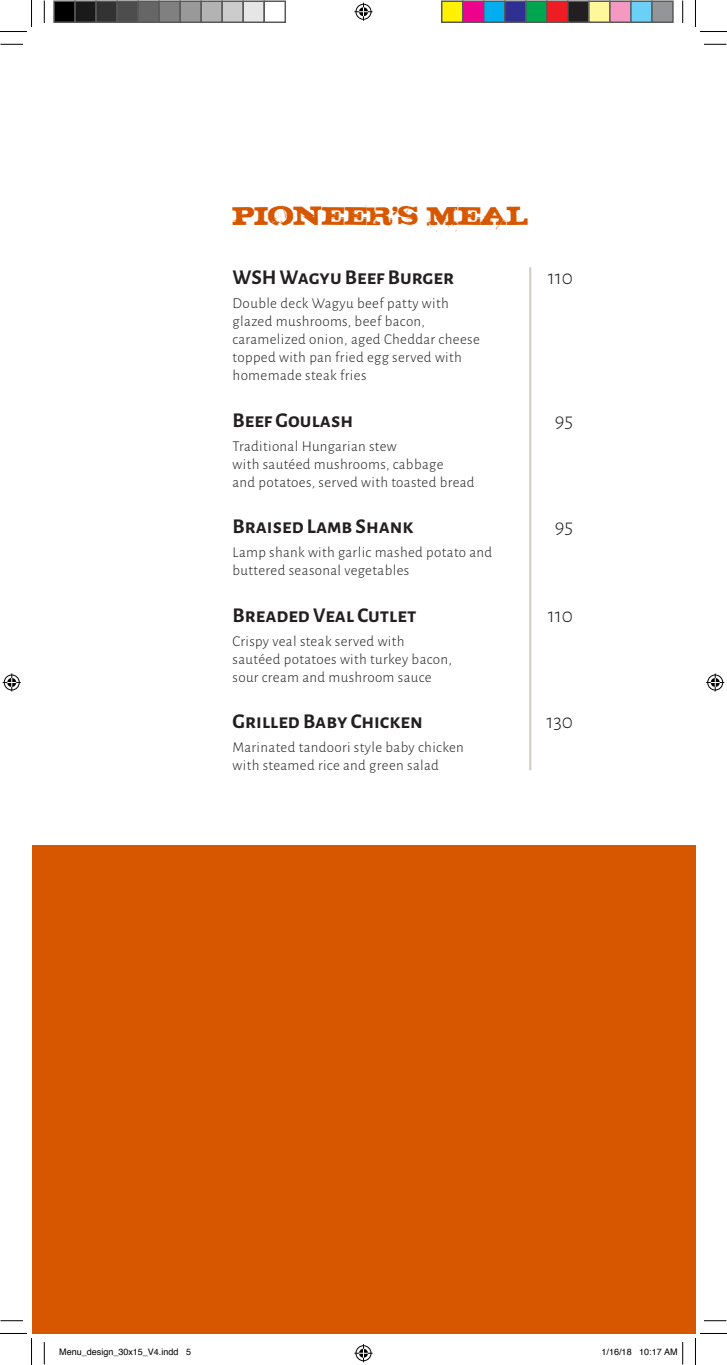
<style>
.page{position:relative;width:727px;height:1365px;background:#fff}
.page>*{position:absolute;margin:0;border:0;box-sizing:border-box;transform-origin:0 0}
.headline{font:31.5px "STEAK";color:#d65700}
.food{font:700 21px "Alegreya Sans SC";color:#231f20}
.food-2{font:300 21px "Alegreya Sans";color:#231f20}
.text{font:300 15px "Alegreya Sans";letter-spacing:.025em;color:#231f20}
.food-3{font:300 15px "Alegreya Sans";letter-spacing:.025em;color:#231f20}
.t1{font:9px "Helvetica";color:#000}
</style>
<div class="page">
<div style="left:32px;top:844px;width:663px;height:489px;background:#d65700"></div>
<hr style="left:529px;top:267px;width:2px;height:503px;background:#d2cec2">
<svg style="left:0;top:44px;width:23px;height:1px"></svg>
<svg style="left:704px;top:44px;width:22px;height:1px"></svg>
<svg style="left:0;top:1320px;width:23px;height:1px"></svg>
<svg style="left:704px;top:1320px;width:22px;height:1px"></svg>
<svg style="left:44px;top:0;width:1px;height:23px"></svg>
<svg style="left:44px;top:1342px;width:1px;height:22px"></svg>
<svg style="left:682px;top:0;width:1px;height:23px"></svg>
<svg style="left:0;top:0;width:32px;height:32px"></svg>
<svg style="left:0;top:1333px;width:32px;height:31px"></svg>
<svg style="left:695px;top:0;width:31px;height:32px"></svg>
<svg style="left:695px;top:1332px;width:31px;height:32px"></svg>
<svg style="left:354px;top:3px;width:18px;height:18px"></svg>
<svg style="left:354px;top:1344px;width:18px;height:17px"></svg>
<svg style="left:3px;top:673px;width:18px;height:18px"></svg>
<svg style="left:706px;top:673px;width:18px;height:18px"></svg>
<div style="left:54px;top:1px;width:21px;height:21px;background:#000"></div>
<div style="left:53px;top:0;width:23px;height:23px;border:2px solid #595959"></div>
<div style="left:75px;top:1px;width:21px;height:21px;background:#1a1a1a"></div>
<div style="left:74px;top:0;width:23px;height:23px;border:2px solid #595959"></div>
<div style="left:96px;top:1px;width:21px;height:21px;background:#333"></div>
<div style="left:95px;top:0;width:23px;height:23px;border:2px solid #595959"></div>
<div style="left:117px;top:1px;width:21px;height:21px;background:#4d4d4d"></div>
<div style="left:116px;top:0;width:23px;height:23px;border:2px solid #595959"></div>
<div style="left:138px;top:1px;width:21px;height:21px;background:#666"></div>
<div style="left:137px;top:0;width:23px;height:23px;border:2px solid #595959"></div>
<div style="left:159px;top:1px;width:21px;height:21px;background:#808080"></div>
<div style="left:158px;top:0;width:23px;height:23px;border:2px solid #595959"></div>
<div style="left:180px;top:1px;width:21px;height:21px;background:#999"></div>
<div style="left:179px;top:0;width:23px;height:23px;border:2px solid #595959"></div>
<div style="left:201px;top:1px;width:21px;height:21px;background:#b3b3b3"></div>
<div style="left:200px;top:0;width:23px;height:23px;border:2px solid #595959"></div>
<div style="left:222px;top:1px;width:21px;height:21px;background:#ccc"></div>
<div style="left:221px;top:0;width:23px;height:23px;border:2px solid #595959"></div>
<div style="left:243px;top:1px;width:21px;height:21px;background:#e6e6e6"></div>
<div style="left:242px;top:0;width:23px;height:23px;border:2px solid #595959"></div>
<div style="left:263px;top:0;width:23px;height:23px;border:2px solid #595959"></div>
<div style="left:441px;top:1px;width:21px;height:21px;background:#fff101"></div>
<div style="left:441px;top:0;width:22px;height:23px;border:2px solid #595959"></div>
<div style="left:462px;top:1px;width:21px;height:21px;background:#ed028c"></div>
<div style="left:462px;top:0;width:22px;height:23px;border:2px solid #595959"></div>
<div style="left:483px;top:1px;width:21px;height:21px;background:#00aeef"></div>
<div style="left:483px;top:0;width:22px;height:23px;border:2px solid #595959"></div>
<div style="left:504px;top:1px;width:21px;height:21px;background:#2e3092"></div>
<div style="left:504px;top:0;width:22px;height:23px;border:2px solid #595959"></div>
<div style="left:525px;top:1px;width:21px;height:21px;background:#00a54f"></div>
<div style="left:525px;top:0;width:22px;height:23px;border:2px solid #595959"></div>
<div style="left:546px;top:1px;width:21px;height:21px;background:#ee1d23"></div>
<div style="left:546px;top:0;width:22px;height:23px;border:2px solid #595959"></div>
<div style="left:567px;top:1px;width:21px;height:21px;background:#231f20"></div>
<div style="left:567px;top:0;width:22px;height:23px;border:2px solid #595959"></div>
<div style="left:588px;top:1px;width:21px;height:21px;background:#fff79a"></div>
<div style="left:588px;top:0;width:22px;height:23px;border:2px solid #595959"></div>
<div style="left:609px;top:1px;width:21px;height:21px;background:#f499c2"></div>
<div style="left:609px;top:0;width:22px;height:23px;border:2px solid #595959"></div>
<div style="left:630px;top:1px;width:21px;height:21px;background:#6bcff6"></div>
<div style="left:630px;top:0;width:22px;height:23px;border:2px solid #595959"></div>
<div style="left:651px;top:1px;width:21px;height:21px;background:#939598"></div>
<div style="left:651px;top:0;width:22px;height:23px;border:2px solid #595959"></div>
<svg style="left:682px;top:1342px;width:1px;height:22px"></svg>
<p class="headline" style="left:232px;top:196px;width:297px">PIONEER S' MEAL</p>
<p class="food" style="left:232px;top:262px;width:223px">WSHWagyuBeefBurger</p>
<p class="food-3" style="left:232px;top:293px;width:217px">Double deck Wagyu beef patty with</p>
<p class="text" style="left:232px;top:311px;width:194px">glazed mushrooms, beef bacon,</p>
<p class="text" style="left:232px;top:329px;width:249px">caramelized onion, aged Cheddar cheese</p>
<p class="text" style="left:232px;top:347px;width:230px">topped with pan fried egg served with</p>
<p class="text" style="left:232px;top:365px;width:135px">homemade steak fries</p>
<p class="food" style="left:232px;top:404px;width:122px">BeefGoulash</p>
<p class="food-3" style="left:232px;top:436px;width:165px">Traditional Hungarian stew</p>
<p class="text" style="left:232px;top:454px;width:212px">with sautéed mushrooms, cabbage</p>
<p class="text" style="left:232px;top:472px;width:243px">and potatoes, served with toasted bread</p>
<p class="food" style="left:232px;top:511px;width:182px">BraisedLambShank</p>
<p class="food-3" style="left:232px;top:542px;width:261px">Lamp shank with garlic mashed potato and</p>
<p class="text" style="left:232px;top:560px;width:178px">buttered seasonal vegetables</p>
<p class="food" style="left:232px;top:599px;width:185px">BreadedVealCutlet</p>
<p class="food-3" style="left:232px;top:631px;width:173px">Crispy veal steak served with</p>
<p class="text" style="left:232px;top:649px;width:221px">sautéed potatoes with turkey bacon,</p>
<p class="text" style="left:232px;top:667px;width:200px">sour cream and mushroom sauce</p>
<p class="food" style="left:232px;top:706px;width:191px">GrilledBabyChicken</p>
<p class="food-3" style="left:232px;top:737px;width:233px">Marinated tandoori style baby chicken</p>
<p class="text" style="left:232px;top:755px;width:208px">with steamed rice and green salad</p>
<p class="food-2" style="left:547px;top:263px;width:27px">110</p>
<p class="food-2" style="left:554px;top:406px;width:20px">95</p>
<p class="food-2" style="left:554px;top:512px;width:20px">95</p>
<p class="food-2" style="left:547px;top:601px;width:27px">110</p>
<p class="food-2" style="left:546px;top:707px;width:28px">130</p>
<p class="t1" style="left:59px;top:1345px;width:121px">Menu_design_30x15 V_ 4.indd</p>
<p class="t1" style="left:186px;top:1345px;width:7px">5</p>
<p class="t1" style="left:601px;top:1345px;width:32px">1/16/18</p>
<p class="t1" style="left:639px;top:1345px;width:40px">10:17 AM</p>
</div>
